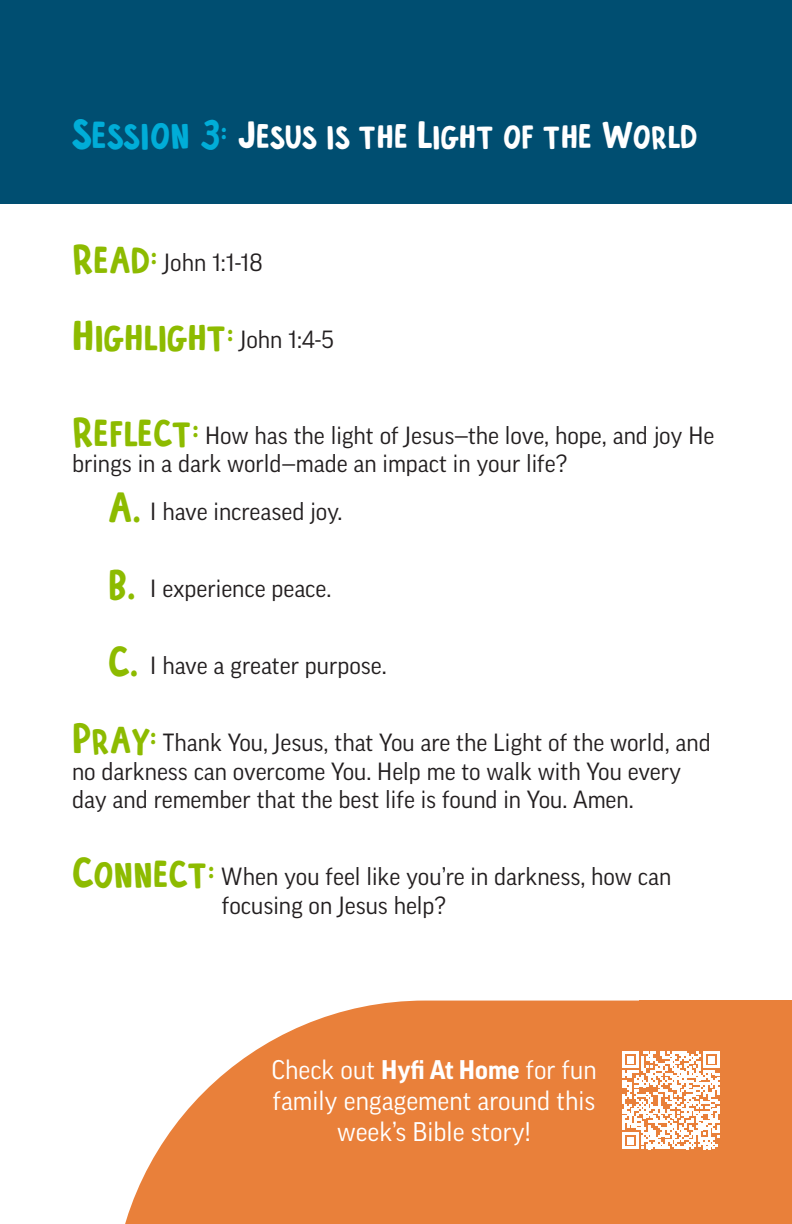
<style>
.page{position:relative;width:792px;height:1224px;background:#fff}
.page>*{position:absolute;margin:0;border:0;box-sizing:border-box;transform-origin:0 0}
.t1{font:40px "French Fries";color:#8dbb00}
.t2{font:36px "French Fries";color:#fff}
.t3{font:26px/31.2px "Good Pro";color:#fff;text-align:center}
.t4{font:24px/28.8px "Good Pro";color:#231f20}
.s1{font-size:40px;color:#00add8}
.s2{font-family:"French Fries";font-size:40px;color:#8dbb00}
.s3{font-family:"Good Pro";font-size:24px;color:#231f20}
.s4{font-weight:700}
</style>
<div class="page">
<svg style="left:125px;top:1001px;width:515px;height:223px;fill:#e9803a"></svg>
<div style="left:640px;top:1001px;width:152px;height:223px;background:#e9803a"></div>
<div style="left:0;top:0;width:792px;height:203px;background:#004e71"></div>
<svg style="left:622px;top:1052px;width:98px;height:97px"></svg>
<p class="t2" style="left:72px;top:118px;width:627px"><span class="s1">Session 3:</span> Jesus is the Light of the World</p>
<p class="t4" style="left:72px;top:248px;width:192px"><span class="s2">Read:</span> John 1:1-18</p>
<p class="t1" style="left:72px;top:316px;width:263px">Highlight: <span class="s3">John 1:4-5</span></p>
<p class="t4" style="left:72px;top:421px;width:644px"><span class="s2">Reflect:</span> How has the light of Jesus—the love, hope, and joy He brings in a dark world—made an impact in your life?</p>
<p class="t4" style="left:108px;top:497px;width:236px"><span class="s2">A.</span> I have increased joy.</p>
<p class="t4" style="left:108px;top:574px;width:225px"><span class="s2">B.</span> I experience peace.</p>
<p class="t4" style="left:108px;top:651px;width:280px"><span class="s2">C.</span> I have a greater purpose.</p>
<p class="t4" style="left:72px;top:728px;width:640px"><span class="s2">Pray:</span> Thank You, Jesus, that You are the Light of the world, and no darkness can overcome You. Help me to walk with You every day and remember that the best life is found in You. Amen.</p>
<p class="t4" style="left:72px;top:862px;width:601px"><span class="s2">Connect:</span> When you feel like you’re in darkness, how can</p>
<p class="t4" style="left:222px;top:891px;width:226px">focusing on Jesus help?</p>
<p class="t3" style="left:271px;top:1054px;width:327px">Check out <span class="s4">Hyfi At Home</span> for fun family engagement around this week’s Bible story!</p>
</div>
